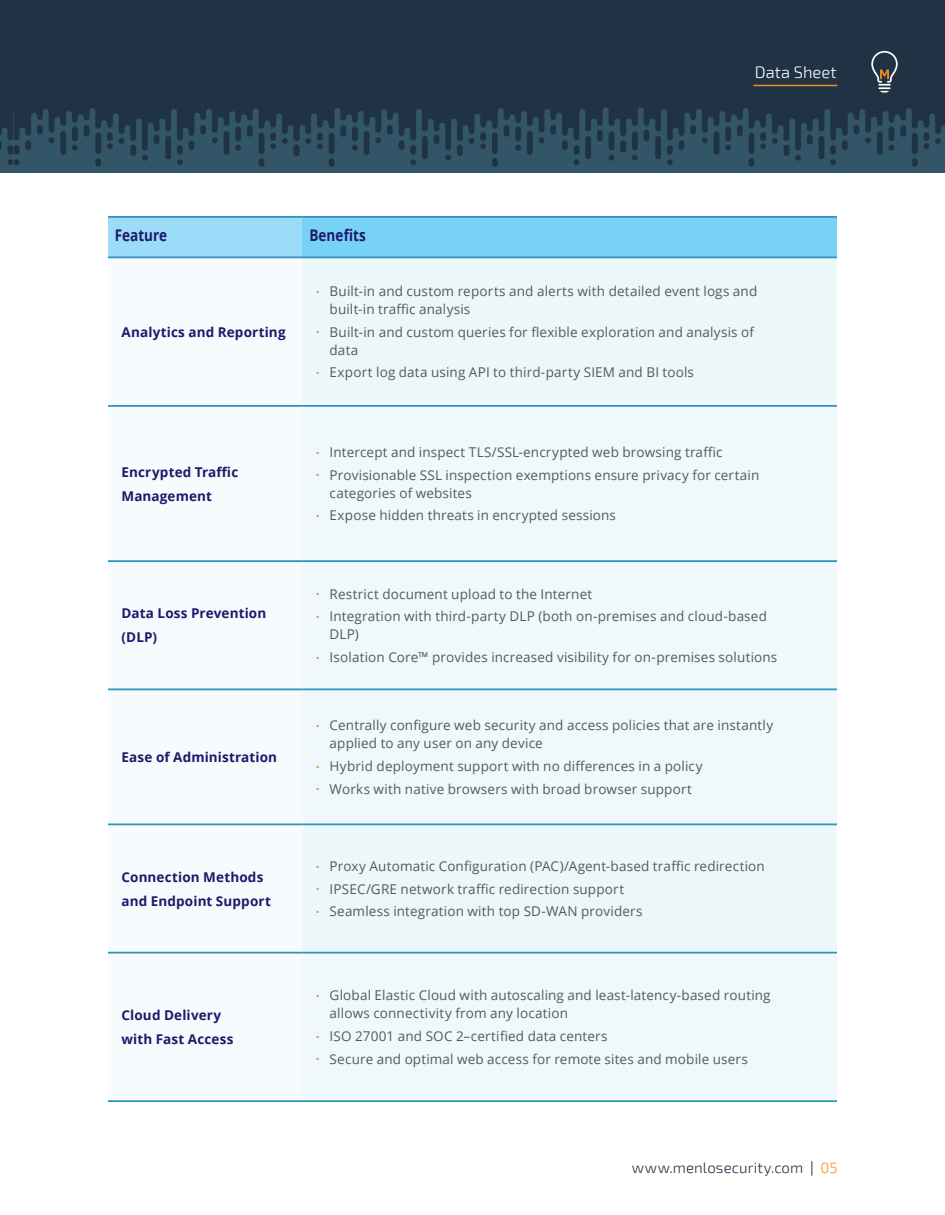
<style>
.page{position:relative;width:945px;height:1215px;background:#fff}
.page>*{position:absolute;margin:0;border:0;box-sizing:border-box;transform-origin:0 0}
.t1{font:300 16.5px "Exo 2";letter-spacing:.005em;color:#fff}
.t2{font:700 16.05px "Open Sans";letter-spacing:.005em;color:#1d196b;scale:.84 1}
.t3{font:300 15px "Exo 2";letter-spacing:.01em;color:#203344}
.t4{font:13.5px/18px "Open Sans";letter-spacing:.01em;color:#505a65}
.t5{font:700 13.5px/24px "Open Sans";letter-spacing:.01em;color:#1d196b}
.s1{font-family:"Ubuntu";font-size:9px;color:#e59543}
.s2{font-weight:400}
.s3{color:#f68e1e}
</style>
<div class="page">
<div style="left:14px;top:0;width:931px;height:172px;background:#325668"></div>
<svg style="left:626px;top:0;width:319px;height:167px;fill:#203344"></svg>
<svg style="left:14px;top:0;width:280px;height:167px;fill:#203344"></svg>
<svg style="left:294px;top:0;width:332px;height:167px;fill:#203344"></svg>
<div style="left:0;top:0;width:14px;height:172px;background:#325668"></div>
<svg style="left:0;top:0;width:14px;height:165px"></svg>
<div style="left:108px;top:217px;width:195px;height:40px;background:#9cdcf8"></div>
<div style="left:303px;top:217px;width:534px;height:40px;background:#78d2f6"></div>
<svg style="left:108px;top:258px;width:195px;height:694px"></svg>
<div style="left:303px;top:258px;width:534px;height:147px;background:#ecf7fa"></div>
<div style="left:303px;top:407px;width:534px;height:693px;background:#f0f8fb"></div>
<hr style="left:108px;top:256px;width:195px;height:2px;background:#2e95bf">
<hr style="left:108px;top:688px;width:195px;height:2px;background:#2e95bf">
<hr style="left:303px;top:256px;width:534px;height:2px;background:#2e95bf">
<hr style="left:303px;top:688px;width:534px;height:2px;background:#2e95bf">
<hr style="left:108px;top:405px;width:195px;height:2px;background:#2e95bf">
<hr style="left:303px;top:405px;width:534px;height:2px;background:#2e95bf">
<hr style="left:108px;top:560px;width:195px;height:2px;background:#2e95bf">
<hr style="left:303px;top:560px;width:534px;height:2px;background:#2e95bf">
<hr style="left:108px;top:823px;width:195px;height:2px;background:#2e95bf">
<hr style="left:303px;top:823px;width:534px;height:2px;background:#2e95bf">
<hr style="left:108px;top:952px;width:195px;height:2px;background:#2e95bf">
<hr style="left:303px;top:952px;width:534px;height:2px;background:#2e95bf">
<hr style="left:108px;top:1100px;width:195px;height:2px;background:#2e95bf">
<hr style="left:303px;top:1100px;width:534px;height:2px;background:#2e95bf">
<hr style="left:108px;top:216px;width:195px;height:2px;background:#2e95bf">
<hr style="left:303px;top:216px;width:534px;height:2px;background:#2e95bf">
<hr style="left:754px;top:85px;width:83px;height:1px;background:#f68e1e">
<svg style="left:871px;top:51px;width:27px;height:42px"></svg>
<p class="t2" style="left:115px;top:224px;width:64px">Feature</p>
<p class="t2" style="left:309px;top:224px;width:69px">Benefits</p>
<p class="t1" style="left:755px;top:62px;width:83px">Data Sheet</p>
<p class="t5" style="left:122px;top:320px;width:166px">Analytics and Reporting</p>
<p class="t5" style="left:122px;top:459px;width:118px">Encrypted Traffic<br>Management</p>
<p class="t5" style="left:122px;top:601px;width:146px">Data Loss Prevention (DLP)</p>
<p class="t5" style="left:122px;top:745px;width:157px">Ease of Administration</p>
<p class="t5" style="left:122px;top:864px;width:151px">Connection Methods and Endpoint Support</p>
<p class="t5" style="left:122px;top:1003px;width:113px">Cloud Delivery with Fast Access</p>
<p class="t4" style="left:330px;top:282px;width:429px;text-indent:-14px"><span class="s1">•</span> Built-in and custom reports and alerts with detailed event logs and built-in traffic analysis</p>
<p class="t4" style="left:330px;top:323px;width:426px;text-indent:-14px"><span class="s1">•</span> Built-in and custom queries for flexible exploration and analysis of data</p>
<p class="t4" style="left:316px;top:363px;width:379px"><span class="s1">•</span> Export log data using API to third-party SIEM and BI tools</p>
<p class="t4" style="left:316px;top:443px;width:408px"><span class="s1">•</span> Intercept and inspect TLS/SSL-encrypted web browsing traffic</p>
<p class="t4" style="left:330px;top:465px;width:431px;text-indent:-14px"><span class="s1">•</span> Provisionable SSL inspection exemptions ensure privacy for certain categories of websites</p>
<p class="t4" style="left:316px;top:506px;width:301px"><span class="s1">•</span> Expose hidden threats in encrypted sessions</p>
<p class="t4" style="left:316px;top:585px;width:278px"><span class="s1">•</span> Restrict document upload to the Internet</p>
<p class="t4" style="left:330px;top:607px;width:439px;text-indent:-14px"><span class="s1">•</span> Integration with third-party DLP (both on-premises and cloud-based<br>DLP)</p>
<p class="t4" style="left:316px;top:648px;width:463px"><span class="s1">•</span> Isolation Core™ provides increased visibility for on-premises solutions</p>
<p class="t4" style="left:330px;top:716px;width:445px;text-indent:-14px"><span class="s1">•</span> Centrally configure web security and access policies that are instantly applied to any user on any device</p>
<p class="t4" style="left:316px;top:757px;width:388px"><span class="s1">•</span> Hybrid deployment support with no differences in a policy</p>
<p class="t4" style="left:316px;top:779px;width:377px"><span class="s1">•</span> Works with native browsers with broad browser support</p>
<p class="t4" style="left:316px;top:857px;width:450px"><span class="s1">•</span> Proxy Automatic Configuration (PAC)/Agent-based traffic redirection</p>
<p class="t4" style="left:316px;top:879px;width:309px"><span class="s1">•</span> IPSEC/GRE network traffic redirection support</p>
<p class="t4" style="left:316px;top:902px;width:328px"><span class="s1">•</span> Seamless integration with top SD-WAN providers</p>
<p class="t4" style="left:330px;top:986px;width:443px;text-indent:-14px"><span class="s1">•</span> Global Elastic Cloud with autoscaling and least-latency-based routing allows connectivity from any location</p>
<p class="t4" style="left:316px;top:1027px;width:293px"><span class="s1">•</span> ISO 27001 and SOC 2–certified data centers</p>
<p class="t4" style="left:316px;top:1049px;width:433px"><span class="s1">•</span> Secure and optimal web access for remote sites and mobile users</p>
<p class="t3" style="left:632px;top:1159px;width:207px">www.menlosecurity.com <span class="s2">|</span> <span class="s3">05</span></p>
</div>
